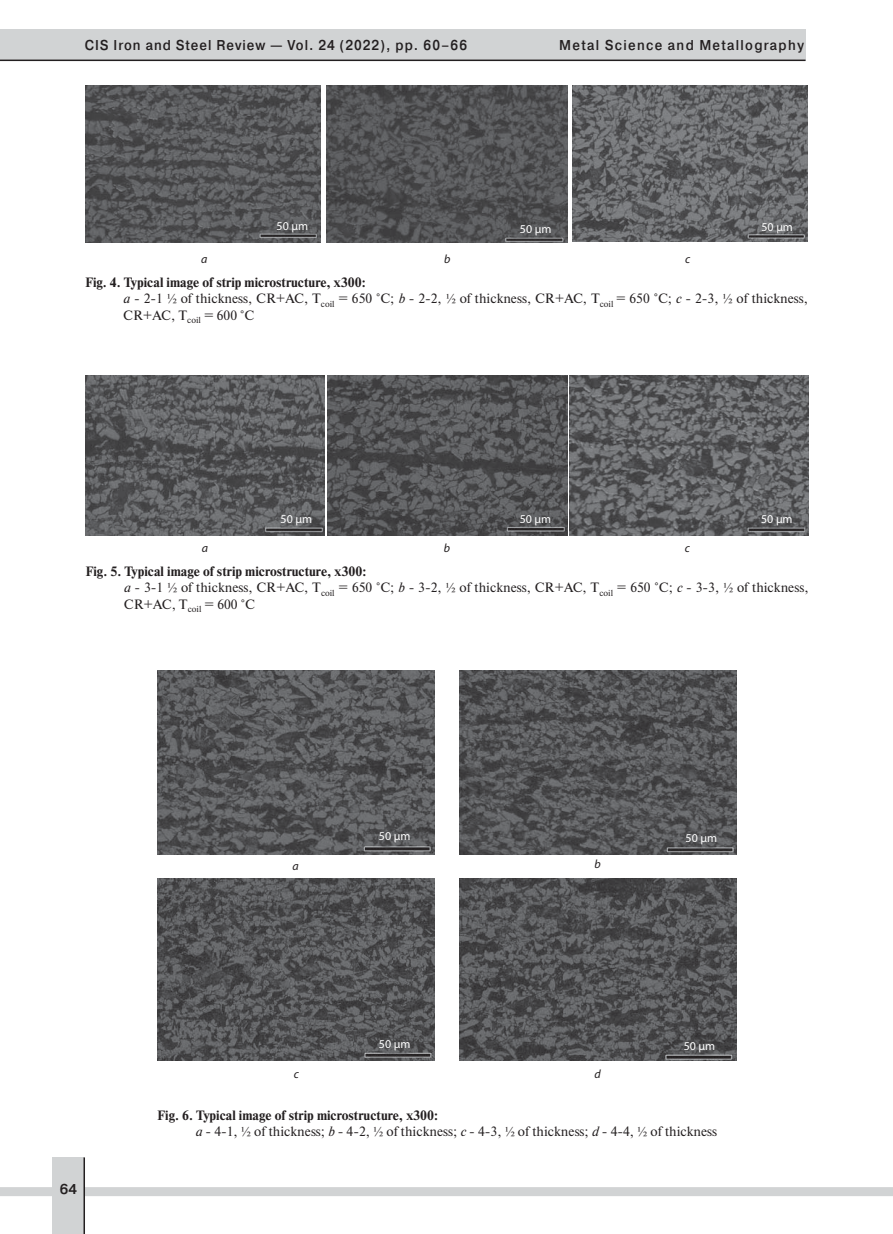
<style>
.page{position:relative;width:893px;height:1234px;background:#fff}
.page>*{position:absolute;margin:0;border:0;box-sizing:border-box;transform-origin:0 0}
.t1{font:700 14.25px "Pragmatica Light C";letter-spacing:.085em;color:#231f20;scale:.9 1}
.t2{font:700 14.25px "Pragmatica Light C";letter-spacing:.085em;color:#231f20}
.t3{font:13.5px/16.2px "Newton C";color:#231f20}
.t4{font:12px "Myriad Pro";color:#fff}
.t5{font:italic 12px "Myriad Pro";color:#231f20}
.s1{font-weight:700}
.s2{font-style:italic}
.s3{font-family:"Times New Roman"}
</style>
<div class="page">
<div style="left:52px;top:1157px;width:32px;height:76px;background:#d1d3d4"></div>
<div style="left:0;top:1186px;width:893px;height:9px;background:#d1d3d4"></div>
<hr style="left:83px;top:1157px;width:2px;height:76px;background:#231f20">
<div style="left:0;top:29px;width:805px;height:32px;background:#d1d3d4"></div>
<hr style="left:0;top:60px;width:805px;height:1px;background:#231f20">
<img style="left:85px;top:85px;width:236px;height:157px">
<img style="left:326px;top:85px;width:241px;height:157px">
<img style="left:572px;top:85px;width:236px;height:157px">
<img style="left:85px;top:376px;width:239px;height:159px">
<img style="left:327px;top:376px;width:240px;height:159px">
<img style="left:570px;top:376px;width:239px;height:159px">
<img style="left:157px;top:670px;width:277px;height:184px">
<img style="left:459px;top:670px;width:278px;height:184px">
<img style="left:157px;top:878px;width:277px;height:181px">
<img style="left:459px;top:878px;width:277px;height:182px">
<p class="t1" style="left:85px;top:40px;width:426px">CIS Iron and Steel Review — Vol. 24 (2022), pp. 60–66</p>
<p class="t1" style="left:559px;top:40px;width:273px">Metal Science and Metallography</p>
<p class="t5" style="left:201px;top:254px;width:8px">a</p>
<p class="t4" style="left:277px;top:221px;width:33px">50 μm</p>
<p class="t4" style="left:520px;top:224px;width:33px">50 μm</p>
<p class="t4" style="left:761px;top:222px;width:33px">50 μm</p>
<p class="t5" style="left:444px;top:254px;width:8px">b</p>
<p class="t5" style="left:685px;top:254px;width:7px">c</p>
<p class="t3" style="left:123px;top:275px;width:686px;text-indent:-38px"><span class="s1">Fig. 4. Typical image of strip microstructure, x300:<br></span><span class="s2">a</span> - 2-1 <span class="s3">½</span> of thickness, CR+AC, Т<sub>coil</sub> = 650 °С; <span class="s2">b</span> - 2-2, <span class="s3">½</span> of thickness, CR+AC, Т<sub>coil</sub> = 650 °С; <span class="s2">c</span> - 2-3, <span class="s3">½</span> of thickness,<br>CR+AC, Т<sub>coil</sub> = 600 °С</p>
<p class="t5" style="left:202px;top:543px;width:8px">a</p>
<p class="t4" style="left:280px;top:514px;width:33px">50 μm</p>
<p class="t4" style="left:520px;top:514px;width:33px">50 μm</p>
<p class="t4" style="left:761px;top:514px;width:33px">50 μm</p>
<p class="t5" style="left:444px;top:543px;width:8px">b</p>
<p class="t5" style="left:685px;top:543px;width:7px">c</p>
<p class="t3" style="left:124px;top:564px;width:686px;text-indent:-38px"><span class="s1">Fig. 5. Typical image of strip microstructure, x300:<br></span><span class="s2">a</span> - 3-1 <span class="s3">½</span> of thickness, CR+AC, Т<sub>coil</sub> = 650 °С; <span class="s2">b</span> - 3-2, <span class="s3">½</span> of thickness, CR+AC, Т<sub>coil</sub> = 650 °С; <span class="s2">c</span> - 3-3, <span class="s3">½</span> of thickness,<br>CR+AC, Т<sub>coil</sub> = 600 °С</p>
<p class="t2" style="left:60px;top:1183px;width:19px">64</p>
<p class="t5" style="left:293px;top:860px;width:8px">a</p>
<p class="t4" style="left:379px;top:831px;width:33px">50 μm</p>
<p class="t4" style="left:379px;top:1038px;width:33px">50 μm</p>
<p class="t5" style="left:594px;top:859px;width:8px">b</p>
<p class="t5" style="left:294px;top:1069px;width:7px">c</p>
<p class="t5" style="left:594px;top:1069px;width:8px">d</p>
<p class="t4" style="left:685px;top:833px;width:33px">50 μm</p>
<p class="t4" style="left:684px;top:1040px;width:33px">50 μm</p>
<p class="t3" style="left:196px;top:1107px;width:523px;text-indent:-38px"><span class="s1">Fig. 6. Typical image of strip microstructure, x300:<br></span><span class="s2">а</span> - 4-1, <span class="s3">½</span> of thickness; <span class="s2">b</span> - 4-2, <span class="s3">½</span> of thickness; <span class="s2">c</span> - 4-3, <span class="s3">½</span> of thickness; <span class="s2">d</span> - 4-4, <span class="s3">½</span> of thickness</p>
</div>
